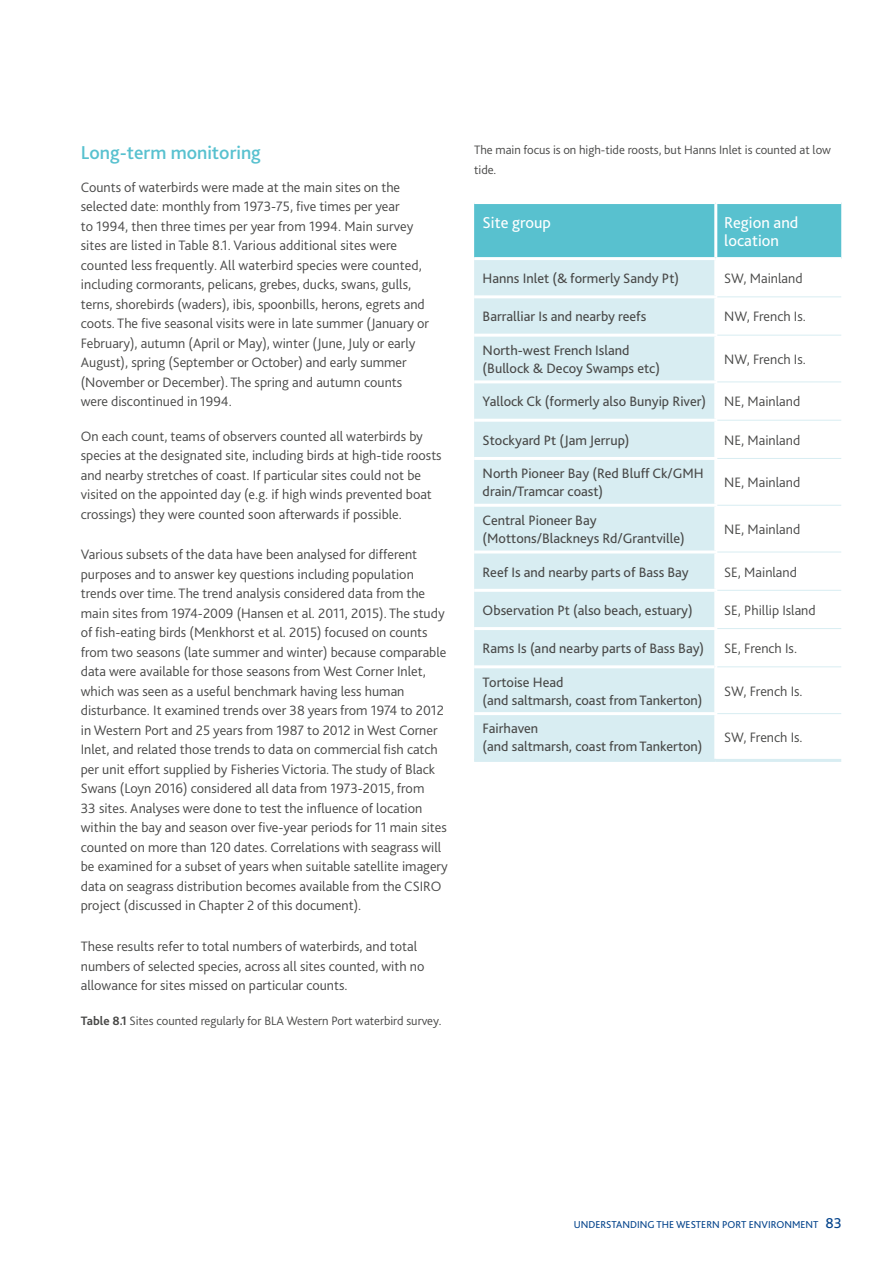
<style>
.page{position:relative;width:893px;height:1263px;background:#fff}
.page>*{position:absolute;margin:0;border:0;box-sizing:border-box;transform-origin:0 0}
.t1{font:500 19.5px "Bliss";color:#58c1cf}
.t2{font:16.5px/18px "Bliss";color:#fff}
.t3{font:300 14.25px/19.5px "Bliss";color:#484847}
.t4{font:14.25px/18px "Bliss";color:#484847}
.t5{font:300 12.75px/19.5px "Bliss";letter-spacing:-.005em;color:#484847}
.t6{font:10.5px "Bliss";color:#00418a}
.s1{font-weight:700}
.s2{font-size:15px}
</style>
<div class="page">
<div style="left:474px;top:204px;width:367px;height:53px;background:#58c1cf"></div>
<div style="left:474px;top:260px;width:240px;height:499px;background:#d8edf2"></div>
<hr style="left:714px;top:204px;width:3px;height:53px;background:#fff">
<hr style="left:474px;top:295px;width:243px;height:3px;background:#fff">
<hr style="left:474px;top:334px;width:243px;height:3px;background:#fff">
<hr style="left:474px;top:380px;width:243px;height:3px;background:#fff">
<hr style="left:474px;top:419px;width:243px;height:3px;background:#fff">
<hr style="left:474px;top:457px;width:243px;height:3px;background:#fff">
<hr style="left:474px;top:504px;width:243px;height:3px;background:#fff">
<hr style="left:474px;top:550px;width:243px;height:3px;background:#fff">
<hr style="left:474px;top:589px;width:243px;height:3px;background:#fff">
<hr style="left:474px;top:627px;width:243px;height:3px;background:#fff">
<hr style="left:474px;top:665px;width:240px;height:3px;background:#fff">
<hr style="left:474px;top:712px;width:243px;height:3px;background:#fff">
<hr style="left:717px;top:296px;width:124px;height:1px;background:#d8edf2">
<hr style="left:717px;top:335px;width:124px;height:1px;background:#d8edf2">
<hr style="left:717px;top:382px;width:124px;height:1px;background:#d8edf2">
<hr style="left:717px;top:420px;width:124px;height:1px;background:#d8edf2">
<hr style="left:717px;top:458px;width:124px;height:1px;background:#d8edf2">
<hr style="left:717px;top:505px;width:124px;height:1px;background:#d8edf2">
<hr style="left:717px;top:552px;width:124px;height:1px;background:#d8edf2">
<hr style="left:717px;top:590px;width:124px;height:1px;background:#d8edf2">
<hr style="left:717px;top:628px;width:124px;height:1px;background:#d8edf2">
<hr style="left:717px;top:666px;width:124px;height:1px;background:#d8edf2">
<hr style="left:717px;top:713px;width:124px;height:1px;background:#d8edf2">
<hr style="left:474px;top:759px;width:242px;height:3px;background:#d8edf2">
<hr style="left:716px;top:759px;width:125px;height:3px;background:#d8edf2">
<h1 class="t1" style="left:81px;top:141px;width:182px">Long-term monitoring</h1>
<p class="t3" style="left:81px;top:177px;width:350px">Counts of waterbirds were made at the main sites on the selected date: monthly from 1973-75, five times per year<br>to 1994, then three times per year from 1994. Main survey sites are listed in Table 8.1. Various additional sites were counted less frequently. All waterbird species were counted, including cormorants, pelicans, grebes, ducks, swans, gulls, terns, shorebirds (waders), ibis, spoonbills, herons, egrets and coots. The five seasonal visits were in late summer (January or February), autumn (April or May), winter (June, July or early August), spring (September or October) and early summer (November or December). The spring and autumn counts were discontinued in 1994.</p>
<p class="t3" style="left:81px;top:426px;width:362px">On each count, teams of observers counted all waterbirds by species at the designated site, including birds at high-tide roosts and nearby stretches of coast. If particular sites could not be visited on the appointed day (e.g. if high winds prevented boat crossings) they were counted soon afterwards if possible.</p>
<p class="t3" style="left:81px;top:545px;width:368px">Various subsets of the data have been analysed for different purposes and to answer key questions including population trends over time. The trend analysis considered data from the main sites from 1974-2009 (Hansen et al. 2011, 2015). The study of fish-eating birds (Menkhorst et al. 2015) focused on counts from two seasons (late summer and winter) because comparable data were available for those seasons from West Corner Inlet, which was seen as a useful benchmark having less human disturbance. It examined trends over 38 years from 1974 to 2012 in Western Port and 25 years from 1987 to 2012 in West Corner Inlet, and related those trends to data on commercial fish catch per unit effort supplied by Fisheries Victoria. The study of Black Swans (Loyn 2016) considered all data from 1973-2015, from<br>33 sites. Analyses were done to test the influence of location within the bay and season over five-year periods for 11 main sites counted on more than 120 dates. Correlations with seagrass will be examined for a subset of years when suitable satellite imagery data on seagrass distribution becomes available from the CSIRO project (discussed in Chapter 2 of this document).</p>
<p class="t3" style="left:81px;top:936px;width:345px">These results refer to total numbers of waterbirds, and total numbers of selected species, across all sites counted, with no allowance for sites missed on particular counts.</p>
<p class="t5" style="left:81px;top:1011px;width:362px"><span class="s1">Table 8.1</span> Sites counted regularly for BLA Western Port waterbird survey.</p>
<p class="t5" style="left:474px;top:140px;width:358px">The main focus is on high-tide roosts, but Hanns Inlet is counted at low tide.</p>
<p class="t2" style="left:483px;top:213px;width:70px">Site group</p>
<p class="t2" style="left:724px;top:213px;width:76px">Region and location</p>
<p class="t4" style="left:483px;top:269px;width:198px">Hanns Inlet (&amp; formerly Sandy Pt)</p>
<p class="t3" style="left:724px;top:269px;width:80px">SW, Mainland</p>
<p class="t4" style="left:483px;top:308px;width:165px">Barralliar Is and nearby reefs</p>
<p class="t3" style="left:724px;top:307px;width:83px">NW, French Is.</p>
<p class="t4" style="left:483px;top:341px;width:179px">North-west French Island (Bullock &amp; Decoy Swamps etc)</p>
<p class="t3" style="left:724px;top:349px;width:83px">NW, French Is.</p>
<p class="t4" style="left:483px;top:393px;width:225px">Yallock Ck (formerly also Bunyip River)</p>
<p class="t3" style="left:724px;top:392px;width:77px">NE, Mainland</p>
<p class="t4" style="left:483px;top:431px;width:148px">Stockyard Pt (Jam Jerrup)</p>
<p class="t3" style="left:724px;top:430px;width:77px">NE, Mainland</p>
<p class="t4" style="left:483px;top:464px;width:223px">North Pioneer Bay (Red Bluff Ck/GMH drain/Tramcar coast)</p>
<p class="t3" style="left:724px;top:473px;width:77px">NE, Mainland</p>
<p class="t4" style="left:483px;top:511px;width:204px">Central Pioneer Bay (Mottons/Blackneys Rd/Grantville)</p>
<p class="t3" style="left:724px;top:519px;width:77px">NE, Mainland</p>
<p class="t4" style="left:483px;top:563px;width:208px">Reef Is and nearby parts of Bass Bay</p>
<p class="t3" style="left:724px;top:562px;width:74px">SE, Mainland</p>
<p class="t4" style="left:483px;top:601px;width:212px">Observation Pt (also beach, estuary)</p>
<p class="t3" style="left:724px;top:600px;width:93px">SE, Phillip Island</p>
<p class="t4" style="left:483px;top:639px;width:223px">Rams Is (and nearby parts of Bass Bay)</p>
<p class="t3" style="left:724px;top:638px;width:74px">SE, French Is.</p>
<p class="t4" style="left:483px;top:673px;width:221px">Tortoise Head<br>(and saltmarsh, coast from Tankerton)</p>
<p class="t3" style="left:724px;top:681px;width:80px">SW, French Is.</p>
<p class="t4" style="left:483px;top:720px;width:221px">Fairhaven<br>(and saltmarsh, coast from Tankerton)</p>
<p class="t3" style="left:724px;top:728px;width:80px">SW, French Is.</p>
<p class="t6" style="left:574px;top:1217px;width:270px">UNDERSTANDING THE WESTERN PORT ENVIRONMENT <span class="s2">83</span></p>
</div>
